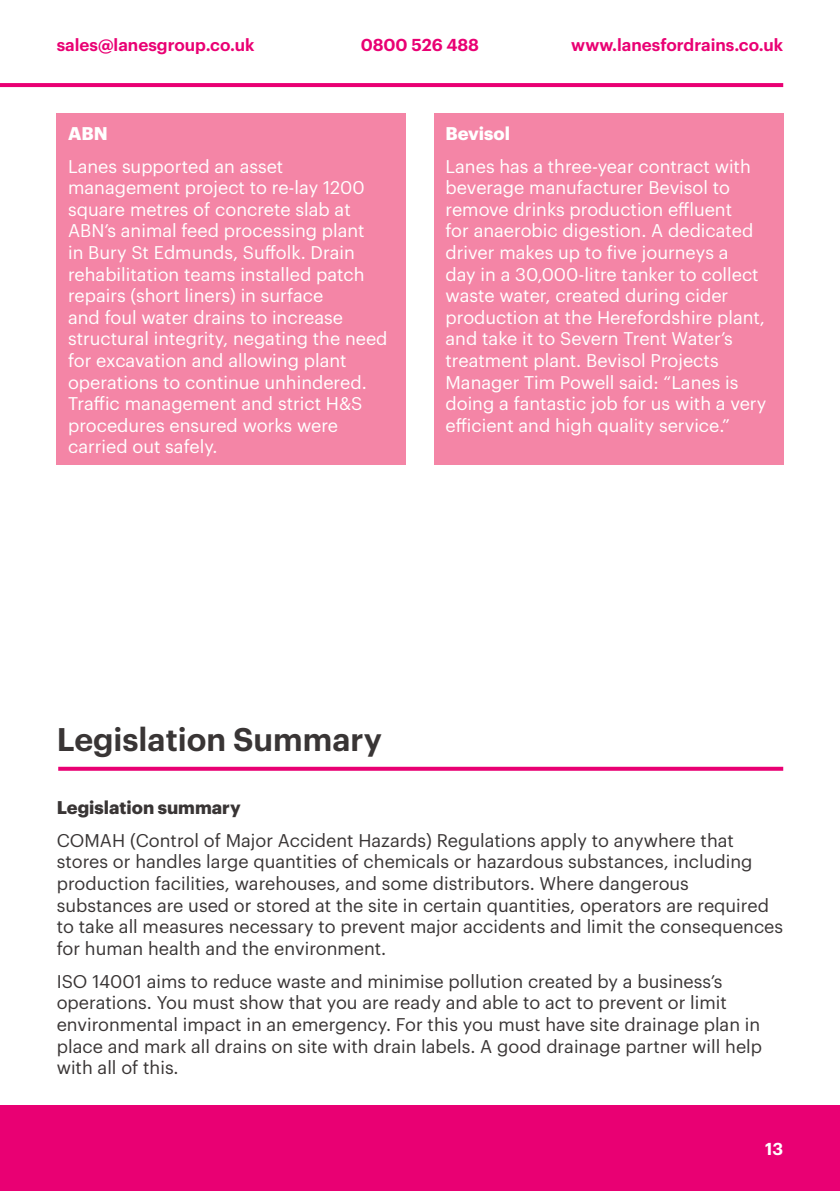
<style>
.page{position:relative;width:840px;height:1191px;background:#fff}
.page>*{position:absolute;margin:0;border:0;box-sizing:border-box;transform-origin:0 0}
.t1{font:600 32px "Graphik";color:#393535}
.t2{font:18px/21.6px "Graphik";color:#fff}
.t3{font:18px/21.6px "Graphik";color:#393535}
.t4{font:700 18px "Graphik";color:#393535}
.t5{font:700 18px "Graphik";color:#fff}
.t6{font:600 17px "Graphik";color:#e90073}
.t7{font:600 17px "Graphik";color:#fff}
</style>
<div class="page">
<svg style="left:0;top:83px;width:782px;height:4px;background:#e90475"></svg>
<div style="left:0;top:1106px;width:839px;height:85px;background:#e90073"></div>
<svg style="left:58px;top:766px;width:724px;height:4px;background:#ed318e"></svg>
<div style="left:57px;top:113px;width:348px;height:352px;background:#f485a6"></div>
<div style="left:434px;top:113px;width:348px;height:352px;background:#f485a6"></div>
<p class="t6" style="left:57px;top:32px;width:199px">sales@lanesgroup.co.uk</p>
<p class="t6" style="left:571px;top:32px;width:213px">www.lanesfordrains.co.uk</p>
<p class="t6" style="left:360px;top:32px;width:120px">0800 526 488</p>
<p class="t5" style="left:68px;top:119px;width:41px">ABN</p>
<p class="t2" style="left:68px;top:154px;width:321px">Lanes supported an asset management project to re-lay 1200 square metres of concrete slab at ABN’s animal feed processing plant<br>in Bury St Edmunds, Suffolk. Drain rehabilitation teams installed patch repairs (short liners) in surface<br>and foul water drains to increase structural integrity, negating the need for excavation and allowing plant operations to continue unhindered.<br>Traffic management and strict H&amp;S procedures ensured works were carried out safely.</p>
<p class="t5" style="left:445px;top:119px;width:66px">Bevisol</p>
<p class="t2" style="left:445px;top:154px;width:322px">Lanes has a three-year contract with beverage manufacturer Bevisol to remove drinks production effluent<br>for anaerobic digestion. A dedicated driver makes up to five journeys a<br>day in a 30,000-litre tanker to collect waste water, created during cider production at the Herefordshire plant, and take it to Severn Trent Water’s treatment plant. Bevisol Projects Manager Tim Powell said: “Lanes is doing a fantastic job for us with a very efficient and high quality service.”</p>
<h1 class="t1" style="left:57px;top:714px;width:326px">Legislation Summary</h1>
<p class="t4" style="left:57px;top:793px;width:185px">Legislation summary</p>
<p class="t3" style="left:57px;top:828px;width:727px">COMAH (Control of Major Accident Hazards) Regulations apply to anywhere that stores or handles large quantities of chemicals or hazardous substances, including production facilities, warehouses, and some distributors. Where dangerous substances are used or stored at the site in certain quantities, operators are required to take all measures necessary to prevent major accidents and limit the consequences for human health and the environment.</p>
<p class="t3" style="left:57px;top:969px;width:706px">ISO 14001 aims to reduce waste and minimise pollution created by a business’s operations. You must show that you are ready and able to act to prevent or limit environmental impact in an emergency. For this you must have site drainage plan in place and mark all drains on site with drain labels. A good drainage partner will help with all of this.</p>
<p class="t7" style="left:764px;top:1135px;width:20px">13</p>
</div>
